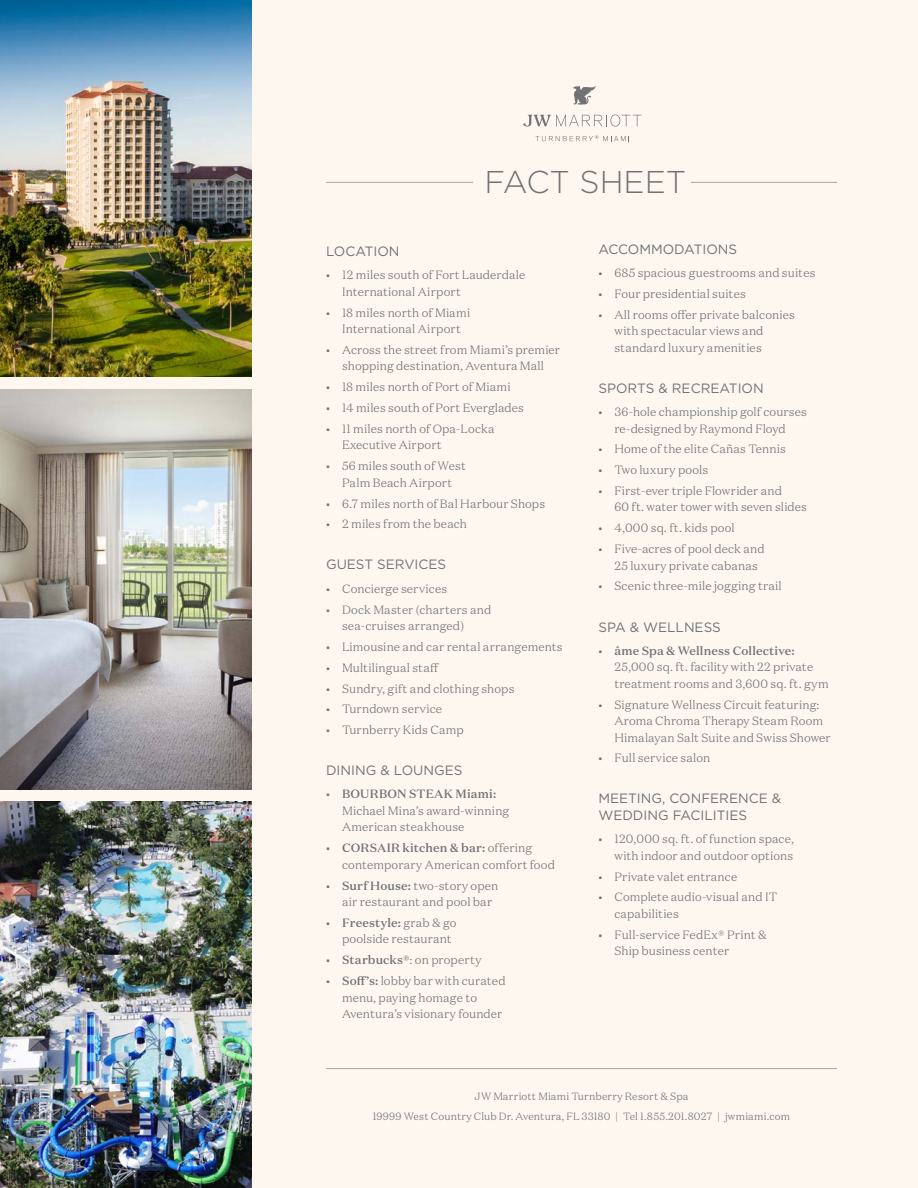
<style>
.page{position:relative;width:918px;height:1188px;background:#fef7f0}
.page>*{position:absolute;margin:0;border:0;box-sizing:border-box;transform-origin:0 0}
.t1{font:300 31.5px "Gotham";color:#717275}
.t2{font:13.5px/16.5px "Gotham";color:#717275}
.body{font:300 12px/16.5px "Domaine Text";letter-spacing:.01em;color:#717275}
.body-2{font:300 10.5px "Domaine Text";letter-spacing:.015em;color:#717275}
.s1{font-weight:500}
</style>
<div class="page">
<img style="left:0;top:802px;width:252px;height:386px">
<img style="left:0;top:390px;width:252px;height:399px">
<svg style="left:523px;top:115px;width:118px;height:12px"></svg>
<svg style="left:573px;top:86px;width:23px;height:19px"></svg>
<svg style="left:536px;top:135px;width:93px;height:6px"></svg>
<hr style="left:326px;top:182px;width:511px;height:1px;background:#b0a299">
<hr style="left:326px;top:1068px;width:511px;height:1px;background:#b0a299">
<div style="left:473px;top:168px;width:217px;height:32px;background:#fef7f0"></div>
<img style="left:0;top:0;width:252px;height:377px">
<p class="t1" style="left:485px;top:162px;width:203px">FACT SHEET</p>
<p class="t2" style="left:326px;top:243px;width:75px">LOCATION</p>
<p class="body" style="left:342px;top:267px;width:185px;text-indent:-16px">• 12 miles south of Fort Lauderdale<br>International Airport</p>
<p class="body" style="left:326px;top:304px;width:146px;text-align:center">• 18 miles north of Miami<br>International Airport</p>
<p class="body" style="left:326px;top:341px;width:236px;text-align:center">• Across the street from Miami’s premier shopping destination, Aventura Mall</p>
<p class="body" style="left:326px;top:379px;width:186px">• 18 miles north of Port of Miami</p>
<p class="body" style="left:326px;top:399px;width:199px">• 14 miles south of Port Everglades</p>
<p class="body" style="left:342px;top:420px;width:154px;text-indent:-16px">• 11 miles north of Opa-Locka<br>Executive Airport</p>
<p class="body" style="left:326px;top:458px;width:141px;text-align:center">• 56 miles south of West<br>Palm Beach Airport</p>
<p class="body" style="left:326px;top:495px;width:221px">• 6.7 miles north of Bal Harbour Shops</p>
<p class="body" style="left:326px;top:516px;width:142px">• 2 miles from the beach</p>
<p class="t2" style="left:326px;top:556px;width:121px">GUEST SERVICES</p>
<p class="body" style="left:326px;top:580px;width:123px">• Concierge services</p>
<p class="body" style="left:342px;top:601px;width:151px;text-indent:-16px">• Dock Master (charters and sea-cruises arranged)</p>
<p class="body" style="left:326px;top:638px;width:238px">• Limousine and car rental arrangements</p>
<p class="body" style="left:326px;top:659px;width:115px">• Multilingual staff</p>
<p class="body" style="left:326px;top:680px;width:190px">• Sundry, gift and clothing shops</p>
<p class="body" style="left:326px;top:701px;width:118px">• Turndown service</p>
<p class="body" style="left:326px;top:722px;width:139px">• Turnberry Kids Camp</p>
<p class="t2" style="left:326px;top:762px;width:138px">DINING &amp; LOUNGES</p>
<p class="body" style="left:342px;top:786px;width:169px;text-indent:-16px">• <span class="s1">BOURBON STEAK Miami:<br></span>Michael Mina’s award-winning<br>American steakhouse</p>
<p class="body" style="left:342px;top:840px;width:214px;text-indent:-16px">• <span class="s1">CORSAIR kitchen &amp; bar:</span> offering contemporary American comfort food</p>
<p class="body" style="left:342px;top:877px;width:158px;text-indent:-16px">• <span class="s1">Surf House:</span> two-story open air restaurant and pool bar</p>
<p class="body" style="left:342px;top:914px;width:116px;text-indent:-16px">• <span class="s1">Freestyle:</span> grab &amp; go poolside restaurant</p>
<p class="body" style="left:326px;top:952px;width:157px">• <span class="s1">Starbucks®</span>: on property</p>
<p class="body" style="left:342px;top:972px;width:165px;text-indent:-16px">• <span class="s1">Soff’s:</span> lobby bar with curated menu, paying homage to<br>Aventura’s visionary founder</p>
<p class="t2" style="left:598px;top:241px;width:140px">ACCOMMODATIONS</p>
<p class="body" style="left:598px;top:264px;width:219px">• 685 spacious guestrooms and suites</p>
<p class="body" style="left:598px;top:285px;width:149px">• Four presidential suites</p>
<p class="body" style="left:614px;top:306px;width:182px;text-indent:-16px">• All rooms offer private balconies with spectacular views and standard luxury amenities</p>
<p class="t2" style="left:598px;top:379px;width:167px">SPORTS &amp; RECREATION</p>
<p class="body" style="left:598px;top:403px;width:210px;text-align:center">• 36-hole championship golf courses re-designed by Raymond Floyd</p>
<p class="body" style="left:598px;top:441px;width:189px">• Home of the elite Cañas Tennis</p>
<p class="body" style="left:598px;top:462px;width:111px">• Two luxury pools</p>
<p class="body" style="left:614px;top:482px;width:194px;text-indent:-16px">• First-ever triple Flowrider and<br>60 ft. water tower with seven slides</p>
<p class="body" style="left:598px;top:520px;width:138px">• 4,000 sq. ft. kids pool</p>
<p class="body" style="left:614px;top:540px;width:152px;text-indent:-16px">• Five-acres of pool deck and<br>25 luxury private cabanas</p>
<p class="body" style="left:598px;top:578px;width:185px">• Scenic three-mile jogging trail</p>
<p class="t2" style="left:598px;top:618px;width:124px">SPA &amp; WELLNESS</p>
<p class="body" style="left:614px;top:642px;width:216px;text-indent:-16px">• <span class="s1">âme Spa &amp; Wellness Collective:<br></span>25,000 sq. ft. facility with 22 private treatment rooms and 3,600 sq. ft. gym</p>
<p class="body" style="left:614px;top:696px;width:218px;text-indent:-16px">• Signature Wellness Circuit featuring:<br>Aroma Chroma Therapy Steam Room<br>Himalayan Salt Suite and Swiss Shower</p>
<p class="body" style="left:598px;top:750px;width:114px">• Full service salon</p>
<p class="t2" style="left:598px;top:790px;width:184px">MEETING, CONFERENCE &amp;<br>WEDDING FACILITIES</p>
<p class="body" style="left:598px;top:831px;width:197px;text-align:right">• 120,000 sq. ft. of function space, with indoor and outdoor options</p>
<p class="body" style="left:598px;top:868px;width:140px">• Private valet entrance</p>
<p class="body" style="left:614px;top:889px;width:164px;text-indent:-16px">• Complete audio-visual and IT capabilities</p>
<p class="body" style="left:614px;top:926px;width:154px;text-indent:-16px">• Full-service FedEx® Print &amp;<br>Ship business center</p>
<p class="body-2" style="left:475px;top:1090px;width:215px">JW Marriott Miami Turnberry Resort &amp; Spa</p>
<p class="body-2" style="left:373px;top:1110px;width:419px">19999 West Country Club Dr. Aventura, FL 33180 | Tel 1.855.201.8027 | jwmiami.com</p>
</div>
